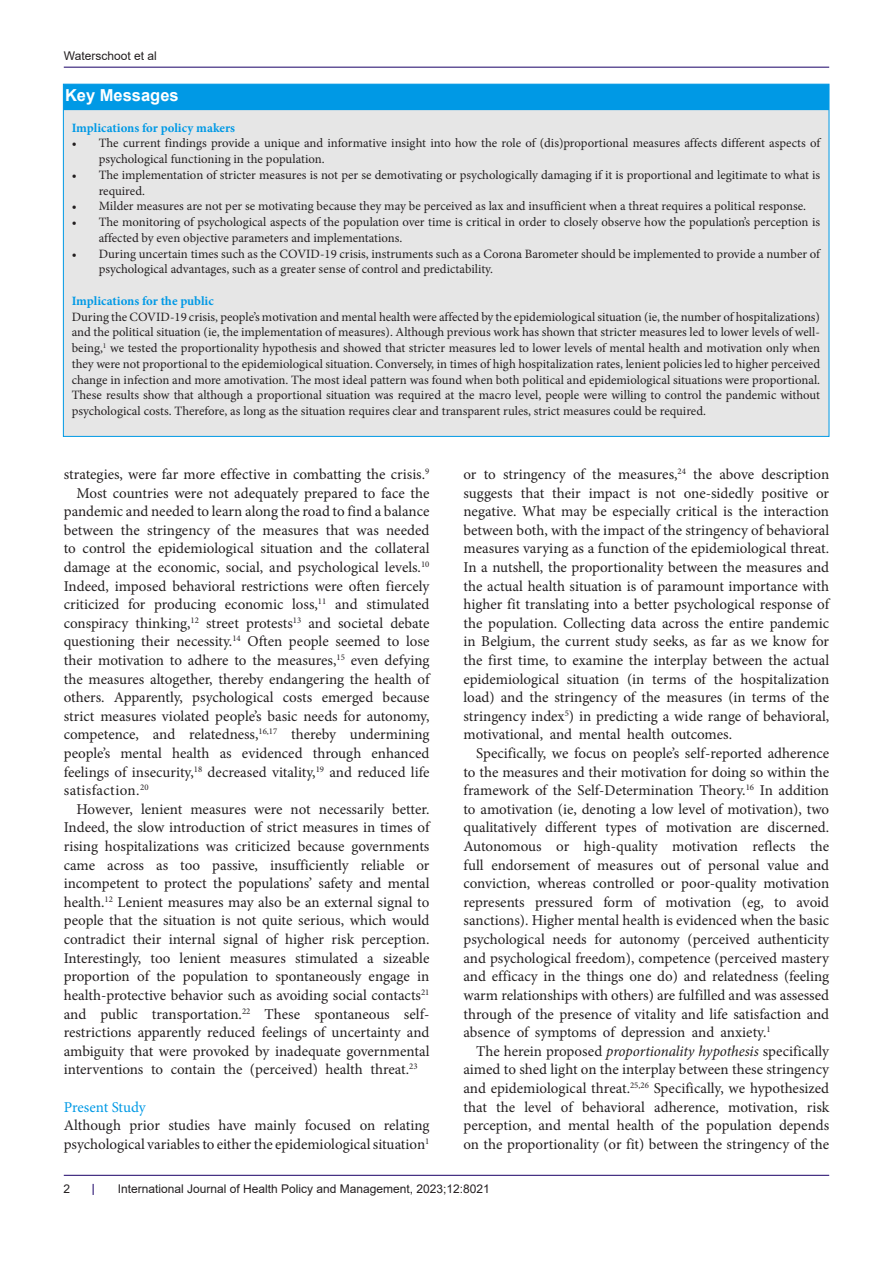
<style>
.page{position:relative;width:893px;height:1263px;background:#fff}
.page>*{position:absolute;margin:0;border:0;box-sizing:border-box;transform-origin:0 0}
.t1{font:700 16.5px "Arial";color:#fff}
.t2{font:15px/18.6px "Minion Pro";color:#231f20;text-align:justify}
.heading_1{font:15px "Minion Pro";letter-spacing:-.01em;color:#0099e5}
.t3{font:12.75px/15.8px "Minion Pro";color:#231f20}
.t4{font:700 12.75px "Minion Pro";color:#0099e5}
.t5{font:12px "Arial";color:#231f20}
.s1{font-style:italic}
</style>
<div class="page">
<hr style="left:64px;top:67px;width:765px;height:1px;background:#190066">
<hr style="left:64px;top:1175px;width:765px;height:1px;background:#190066">
<div style="left:63px;top:84px;width:766px;height:353px;background:#e6e6e6;border:1px solid #0099e5"></div>
<div style="left:63px;top:84px;width:766px;height:26px;background:#0099e5;border:2px solid #0099e5"></div>
<p class="t5" style="left:64px;top:48px;width:94px">Waterschoot et al</p>
<p class="t1" style="left:65px;top:83px;width:115px">Key Messages</p>
<p class="t4" style="left:72px;top:118px;width:165px">Implications for policy makers</p>
<p class="t3" style="left:99px;top:135px;width:723px;text-indent:-27px">• The current findings provide a unique and informative insight into how the role of (dis)proportional measures affects different aspects of psychological functioning in the population.</p>
<p class="t3" style="left:99px;top:167px;width:723px;text-indent:-27px">• The implementation of stricter measures is not per se demotivating or psychologically damaging if it is proportional and legitimate to what is required.</p>
<p class="t3" style="left:72px;top:198px;width:736px">• Milder measures are not per se motivating because they may be perceived as lax and insufficient when a threat requires a political response.</p>
<p class="t3" style="left:99px;top:214px;width:723px;text-indent:-27px">• The monitoring of psychological aspects of the population over time is critical in order to closely observe how the population’s perception is affected by even objective parameters and implementations.</p>
<p class="t3" style="left:99px;top:246px;width:723px;text-indent:-27px">• During uncertain times such as the COVID-19 crisis, instruments such as a Corona Barometer should be implemented to provide a number of psychological advantages, such as a greater sense of control and predictability.</p>
<p class="t4" style="left:72px;top:292px;width:144px">Implications for the public</p>
<p class="t3" style="left:72px;top:309px;width:750px;text-align:justify">During the COVID-19 crisis, people’s motivation and mental health were affected by the epidemiological situation (ie, the number of hospitalizations) and the political situation (ie, the implementation of measures). Although previous work has shown that stricter measures led to lower levels of well&shy;being,<sup>1</sup> we tested the proportionality hypothesis and showed that stricter measures led to lower levels of mental health and motivation only when they were not proportional to the epidemiological situation. Conversely, in times of high hospitalization rates, lenient policies led to higher perceived change in infection and more amotivation. The most ideal pattern was found when both political and epidemiological situations were proportional.<br>These results show that although a proportional situation was required at the macro level, people were willing to control the pandemic without psychological costs. Therefore, as long as the situation requires clear and transparent rules, strict measures could be required.</p>
<p class="t2" style="left:64px;top:465px;width:367px">strategies, were far more effective in combatting the crisis.<sup>9</sup></p>
<p class="t2" style="left:64px;top:484px;width:367px;text-indent:13px">Most countries were not adequately prepared to face the pandemic and needed to learn along the road to find a balance between the stringency of the measures that was needed to control the epidemiological situation and the collateral damage at the economic, social, and psychological levels.<sup>10<br></sup>Indeed, imposed behavioral restrictions were often fiercely criticized for producing economic loss,<sup>11</sup> and stimulated conspiracy thinking,<sup>12</sup> street protests<sup>13</sup> and societal debate questioning their necessity.<sup>14</sup> Often people seemed to lose their motivation to adhere to the measures,<sup>15</sup> even defying the measures altogether, thereby endangering the health of others. Apparently, psychological costs emerged because strict measures violated people’s basic needs for autonomy, competence, and relatedness,<sup>16,17</sup> thereby undermining people’s mental health as evidenced through enhanced feelings of insecurity,<sup>18</sup> decreased vitality,<sup>19</sup> and reduced life satisfaction.<sup>20</sup></p>
<p class="t2" style="left:64px;top:800px;width:367px;text-indent:13px">However, lenient measures were not necessarily better.<br>Indeed, the slow introduction of strict measures in times of rising hospitalizations was criticized because governments came across as too passive, insufficiently reliable or incompetent to protect the populations’ safety and mental health.<sup>12</sup> Lenient measures may also be an external signal to people that the situation is not quite serious, which would contradict their internal signal of higher risk perception.<br>Interestingly, too lenient measures stimulated a sizeable proportion of the population to spontaneously engage in health-protective behavior such as avoiding social contacts<sup>21 </sup>and public transportation.<sup>22</sup> These spontaneous self&shy;restrictions apparently reduced feelings of uncertainty and ambiguity that were provoked by inadequate governmental interventions to contain the (perceived) health threat.<sup>23</sup></p>
<p class="heading_1" style="left:64px;top:1097px;width:83px">Present Study</p>
<p class="t2" style="left:64px;top:1116px;width:367px">Although prior studies have mainly focused on relating psychological variables to either the epidemiological situation<sup>1</sup></p>
<p class="t2" style="left:463px;top:465px;width:367px">or to stringency of the measures,<sup>24</sup> the above description suggests that their impact is not one-sidedly positive or negative. What may be especially critical is the interaction between both, with the impact of the stringency of behavioral measures varying as a function of the epidemiological threat.<br>In a nutshell, the proportionality between the measures and the actual health situation is of paramount importance with higher fit translating into a better psychological response of the population. Collecting data across the entire pandemic in Belgium, the current study seeks, as far as we know for the first time, to examine the interplay between the actual epidemiological situation (in terms of the hospitalization load) and the stringency of the measures (in terms of the stringency index<sup>5</sup>) in predicting a wide range of behavioral, motivational, and mental health outcomes.</p>
<p class="t2" style="left:463px;top:744px;width:367px;text-indent:13px">Specifically, we focus on people’s self-reported adherence to the measures and their motivation for doing so within the framework of the Self-Determination Theory.<sup>16</sup> In addition to amotivation (ie, denoting a low level of motivation), two qualitatively different types of motivation are discerned.<br>Autonomous or high-quality motivation reflects the full endorsement of measures out of personal value and conviction, whereas controlled or poor-quality motivation represents pressured form of motivation (eg, to avoid sanctions). Higher mental health is evidenced when the basic psychological needs for autonomy (perceived authenticity and psychological freedom), competence (perceived mastery and efficacy in the things one do) and relatedness (feeling warm relationships with others) are fulfilled and was assessed through of the presence of vitality and life satisfaction and absence of symptoms of depression and anxiety.<sup>1</sup></p>
<p class="t2" style="left:463px;top:1042px;width:367px;text-indent:13px">The herein proposed <span class="s1">proportionality hypothesis</span> specifically aimed to shed light on the interplay between these stringency and epidemiological threat.<sup>25,26</sup> Specifically, we hypothesized that the level of behavioral adherence, motivation, risk perception, and mental health of the population depends on the proportionality (or fit) between the stringency of the</p>
<p class="t5" style="left:64px;top:1180px;width:8px">2</p>
<p class="t5" style="left:118px;top:1180px;width:374px">International Journal of Health Policy and Management, 2023;12:8021</p>
</div>
